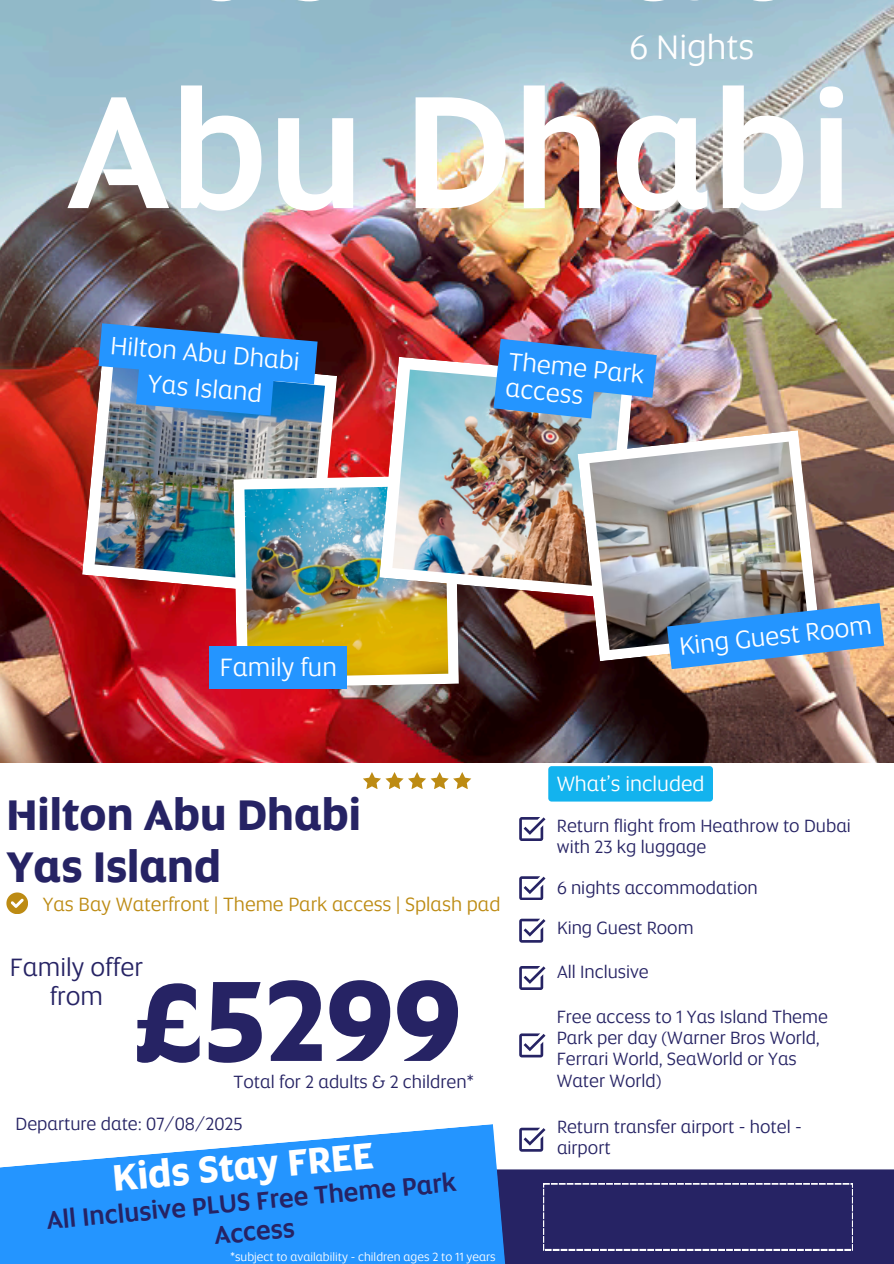
<style>
.page{position:relative;width:894px;height:1264px;background:#fff}
.page>*{position:absolute;margin:0;border:0;box-sizing:border-box;transform-origin:0 0}
.t1{font:500 162.75px "Etihad Altis";color:#fff}
.t2{font:700 115.95px "Etihad Altis";color:#262364}
.t3{font:700 43.5px "Etihad Altis";color:#262364}
.t4{font:700 37.5px "Etihad Altis";color:#fff}
.t5{font:34.5px "Etihad Altis";color:#fff}
.t6{font:25.5px/27px "Etihad Altis";color:#fff}
.t7{font:500 25.5px/30.2px "Etihad Altis";color:#262364;text-align:center}
.t8{font:25.5px "Etihad Altis";color:#262364}
.t9{font:21px "Etihad Altis";color:#fff}
.t10{font:19.5px "Etihad Altis";color:#bd8b13}
.t11{font:18px/21.3px "Etihad Altis";color:#262364}
.t12{font:12px "Etihad Altis";color:#fff}
</style>
<div class="page">
<img style="left:0;top:0;width:893px;height:763px">
<img style="left:82px;top:354px;width:255px;height:242px">
<img style="left:95px;top:366px;width:230px;height:218px">
<svg style="left:233px;top:475px;width:225px;height:212px"></svg>
<img style="left:244px;top:486px;width:204px;height:191px">
<img style="left:379px;top:357px;width:254px;height:241px">
<img style="left:392px;top:369px;width:229px;height:217px">
<img style="left:577px;top:430px;width:243px;height:231px">
<img style="left:589px;top:441px;width:219px;height:209px">
<svg style="left:519px;top:817px;width:26px;height:23px"></svg>
<svg style="left:519px;top:876px;width:26px;height:23px"></svg>
<svg style="left:519px;top:918px;width:26px;height:24px"></svg>
<svg style="left:519px;top:966px;width:26px;height:23px"></svg>
<svg style="left:519px;top:1127px;width:26px;height:24px"></svg>
<div style="left:0;top:1169px;width:893px;height:94px;background:#262364"></div>
<svg style="left:0;top:1124px;width:516px;height:139px;fill:#2495ff"></svg>
<svg style="left:363px;top:772px;width:108px;height:16px"></svg>
<svg style="left:6px;top:892px;width:22px;height:21px"></svg>
<svg style="left:543px;top:1183px;width:309px;height:66px"></svg>
<svg style="left:519px;top:1033px;width:26px;height:24px"></svg>
<img style="left:493px;top:339px;width:163px;height:85px">
<svg style="left:95px;top:323px;width:222px;height:96px;background:#3c8bda"></svg>
<div style="left:209px;top:646px;width:138px;height:43px;background:#2495ff"></div>
<img style="left:666px;top:603px;width:217px;height:66px">
<div style="left:548px;top:766px;width:164px;height:35px;background:#13b3ee"></div>
<p class="t5" style="left:629px;top:25px;width:126px">6 Nights</p>
<h1 class="t1" style="left:67px;top:47px;width:787px">Abu Dhabi</h1>
<p class="t6" style="left:112px;top:327px;width:191px;line-height:34.8px;text-align:center;rotate:5deg">Hilton Abu Dhabi<br>Yas Island</p>
<p class="t6" style="left:220px;top:654px;width:119px">Family fun</p>
<p class="t6" style="left:510px;top:347px;width:138px;rotate:6deg">Theme Park access</p>
<p class="t6" style="left:677px;top:632px;width:195px;rotate:-6deg">King Guest Room</p>
<p class="t9" style="left:556px;top:769px;width:149px">What’s included</p>
<h3 class="t3" style="left:6px;top:786px;width:356px">Hilton Abu Dhabi</h3>
<p class="t3" style="left:6px;top:838px;width:216px">Yas Island</p>
<p class="t10" style="left:43px;top:891px;width:459px">Yas Bay Waterfront | Theme Park access | Splash pad</p>
<p class="t11" style="left:557px;top:815px;width:295px">Return flight from Heathrow to Dubai with 23 kg luggage</p>
<p class="t11" style="left:557px;top:877px;width:202px">6 nights accommodation</p>
<p class="t11" style="left:557px;top:917px;width:138px">King Guest Room</p>
<p class="t8" style="left:10px;top:951px;width:134px">Family offer</p>
<p class="t11" style="left:557px;top:960px;width:93px">All Inclusive</p>
<p class="t8" style="left:50px;top:979px;width:55px">from</p>
<p class="t2" style="left:133px;top:946px;width:330px">£5299</p>
<p class="t11" style="left:556px;top:1005px;width:273px">Free access to 1 Yas Island Theme<br>Park per day (Warner Bros World,<br>Ferrari World, SeaWorld or Yas<br>Water World)</p>
<p class="t11" style="left:233px;top:1070px;width:242px">Total for 2 adults &amp; 2 children*</p>
<p class="t11" style="left:16px;top:1113px;width:228px">Departure date: 07/08/2025</p>
<p class="t7" style="left:45px;top:1204px;width:413px;rotate:-5deg">All Inclusive PLUS Free Theme Park<br>Access</p>
<p class="t4" style="left:111px;top:1153px;width:263px;rotate:-5deg">Kids Stay FREE</p>
<h5 class="t12" style="left:230px;top:1248px;width:267px">*subject to availability - children ages 2 to 11 years</h5>
<p class="t11" style="left:557px;top:1116px;width:246px">Return transfer airport - hotel - airport</p>
</div>
